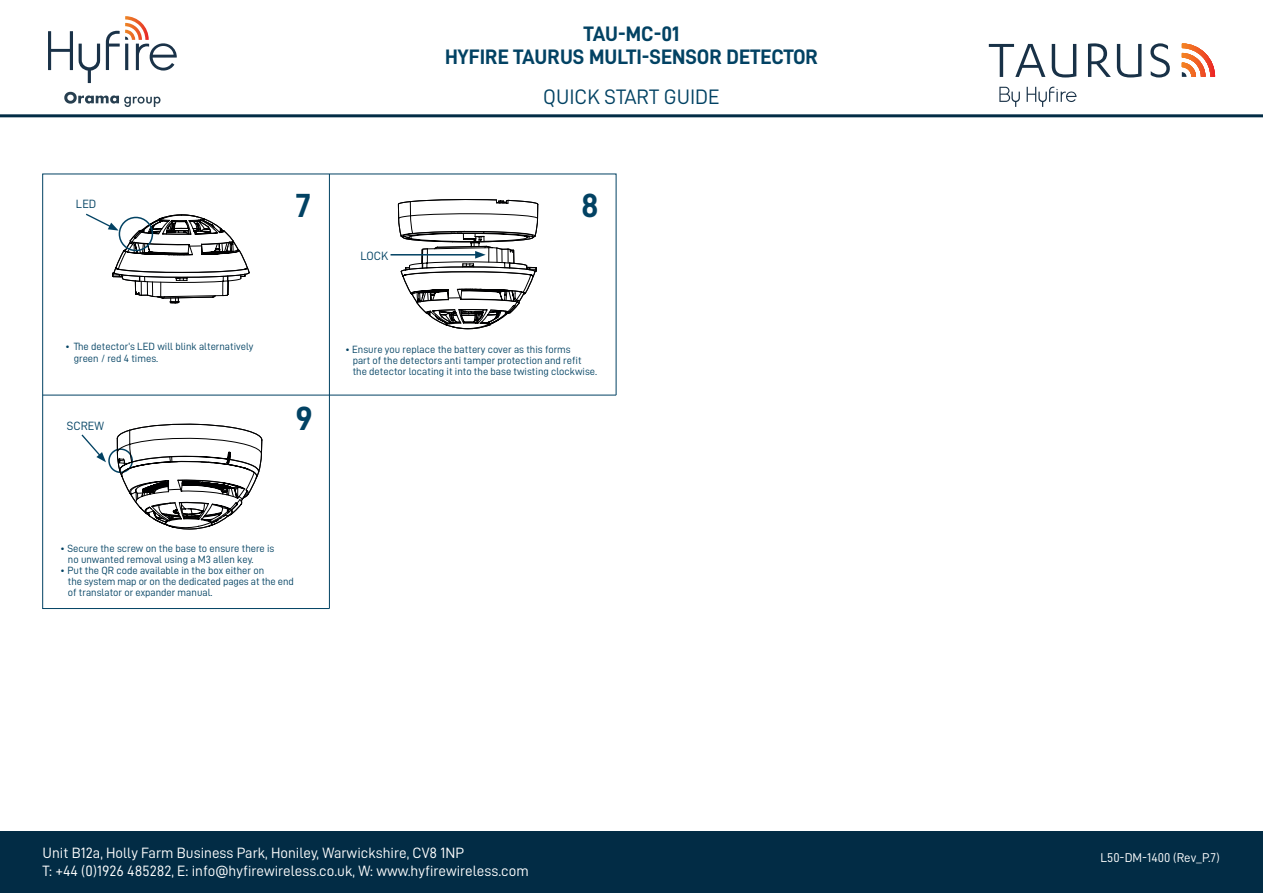
<style>
.page{position:relative;width:1263px;height:893px;background:#fff}
.page>*{position:absolute;margin:0;border:0;box-sizing:border-box;transform-origin:0 0}
.t1{font:33.6px "D DIN Bold";color:#024263}
.t2{font:21px/22.5px "D DIN Bold";letter-spacing:-.005em;color:#024263;text-align:center}
.t3{font:21px "D DIN";color:#024263}
.t4{font:15px/18px "D DIN";color:#fff}
.t5{font:12.75px "D DIN";color:#fff}
.t6{font:12px "D DIN";color:#024263}
.t7{font:10.5px/11.1px "D DIN";color:#024263}
</style>
<div class="page">
<hr style="left:0;top:114px;width:1263px;height:3px;background:#022c45">
<div style="left:0;top:831px;width:1263px;height:62px;background:#022c45"></div>
<svg style="left:989px;top:44px;width:56px;height:33px"></svg>
<svg style="left:1052px;top:44px;width:24px;height:33px"></svg>
<svg style="left:1088px;top:43px;width:23px;height:34px"></svg>
<svg style="left:1117px;top:44px;width:24px;height:33px"></svg>
<svg style="left:1150px;top:43px;width:20px;height:34px"></svg>
<svg style="left:1182px;top:43px;width:33px;height:34px"></svg>
<svg style="left:1027px;top:86px;width:49px;height:21px"></svg>
<svg style="left:999px;top:87px;width:21px;height:20px"></svg>
<svg style="left:64px;top:92px;width:96px;height:15px"></svg>
<svg style="left:79px;top:44px;width:21px;height:39px"></svg>
<svg style="left:48px;top:31px;width:25px;height:39px"></svg>
<svg style="left:106px;top:16px;width:71px;height:55px"></svg>
<svg style="left:42px;top:173px;width:575px;height:436px"></svg>
<hr style="left:43px;top:395px;width:573px;height:1px;background:#024263">
<hr style="left:329px;top:174px;width:1px;height:434px;background:#024263">
<svg style="left:84px;top:212px;width:166px;height:92px"></svg>
<hr style="left:390px;top:254px;width:87px;height:2px;background:#024263">
<svg style="left:398px;top:199px;width:140px;height:130px"></svg>
<div style="left:108px;top:448px;width:25px;height:25px;border:2px solid #024263;border-radius:50%"></div>
<svg style="left:80px;top:433px;width:26px;height:29px"></svg>
<svg style="left:117px;top:424px;width:145px;height:106px"></svg>
<p class="t6" style="left:76px;top:197px;width:22px">LED</p>
<p class="t7" style="left:74px;top:340px;width:181px;line-height:12.6px;text-indent:-9px">• The detector’s LED will blink alternatively green / red 4 times.</p>
<p class="t6" style="left:67px;top:419px;width:39px">SCREW</p>
<h2 class="t2" style="left:445px;top:23px;width:375px">TAU-MC-01<br>HYFIRE TAURUS MULTI-SENSOR DETECTOR</h2>
<h2 class="t3" style="left:543px;top:86px;width:178px">QUICK START GUIDE</h2>
<h1 class="t1" style="left:295px;top:187px;width:17px">7</h1>
<h1 class="t1" style="left:581px;top:187px;width:19px">8</h1>
<p class="t6" style="left:361px;top:249px;width:29px">LOCK</p>
<h1 class="t1" style="left:295px;top:400px;width:19px">9</h1>
<p class="t7" style="left:353px;top:344px;width:246px;text-indent:-8px">• Ensure you replace the battery cover as this forms<br>part of the detectors anti tamper protection and refit the detector locating it into the base twisting clockwise.</p>
<p class="t7" style="left:68px;top:542px;width:208px;text-indent:-8px">• Secure the screw on the base to ensure there is no unwanted removal using a M3 allen key.</p>
<p class="t7" style="left:68px;top:565px;width:227px;text-indent:-8px">• Put the QR code available in the box either on<br>the system map or on the dedicated pages at the end of translator or expander manual.</p>
<h3 class="t4" style="left:43px;top:843px;width:488px">Unit B12a, Holly Farm Business Park, Honiley, Warwickshire, CV8 1NP<br>T: +44 (0)1926 485282, E: info@hyfirewireless.co.uk, W: www.hyfirewireless.com</h3>
<p class="t5" style="left:1100px;top:851px;width:121px">L50-DM-1400 (Rev_P.7)</p>
</div>
